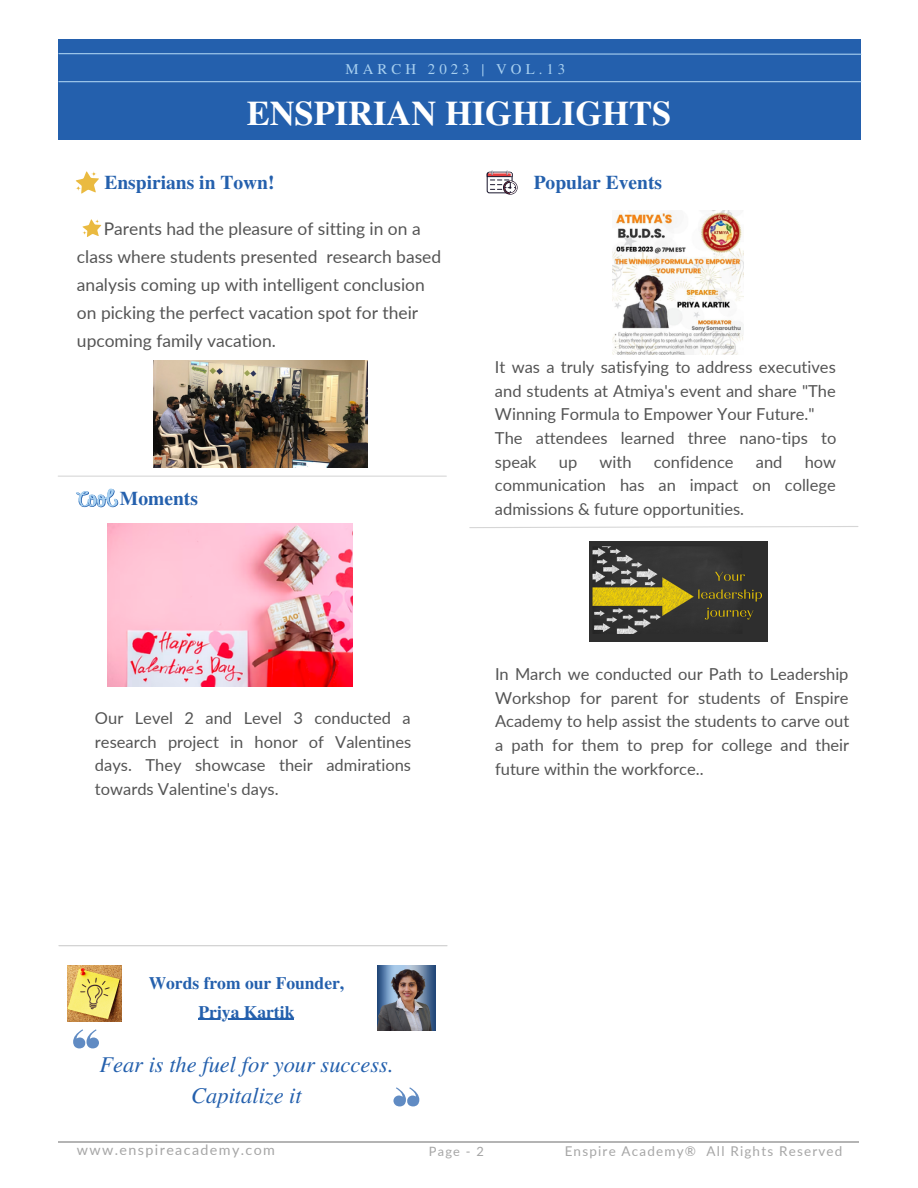
<style>
.page{position:relative;width:918px;height:1188px;background:#fff}
.page>*{position:absolute;margin:0;border:0;box-sizing:border-box;transform-origin:0 0}
.t1{font:700 34.5px "Te X Gyre Termes";color:#fff}
.t2{font:italic 22.5px "Te X Gyre Termes";color:#2460ad}
.t3{font:700 19.5px "Te X Gyre Termes";color:#2460ad}
.t4{font:700 17.55px/28.3px "Te X Gyre Termes";color:#2460ad;text-align:center}
.t5{font:17.4px/28.2px "Lato";color:#545454}
.t6{font:16.5px/23.7px "Lato";color:#545454;text-align:justify}
.t7{font:14.85px "Te X Gyre Termes";letter-spacing:.27em;color:#a8d0f0}
.t8{font:14.25px "Lato";letter-spacing:.095em;color:#a6a6a6}
.t9{font:13.5px "Lato";letter-spacing:.09em;color:#a6a6a6}
.t10{font:12.9px "Lato";color:#a6a6a6}
</style>
<div class="page">
<div style="left:59px;top:40px;width:802px;height:100px;background:#2460ad"></div>
<hr style="left:58px;top:1141px;width:801px;height:1px;background:#000">
<svg style="left:58px;top:53px;width:804px;height:2px"></svg>
<hr style="left:59px;top:81px;width:802px;height:1px;background:#a8d0f0">
<svg style="left:76px;top:488px;width:43px;height:20px"></svg>
<svg style="left:394px;top:1087px;width:25px;height:19px"></svg>
<img style="left:67px;top:966px;width:54px;height:56px">
<img style="left:378px;top:966px;width:57px;height:65px">
<svg style="left:76px;top:171px;width:23px;height:23px"></svg>
<svg style="left:82px;top:219px;width:19px;height:18px"></svg>
<svg style="left:487px;top:171px;width:30px;height:23px"></svg>
<hr style="left:58px;top:476px;width:388px;height:1px;background:#545454">
<hr style="left:59px;top:945px;width:388px;height:1px;background:#545454">
<svg style="left:73px;top:1029px;width:26px;height:19px"></svg>
<svg style="left:469px;top:526px;width:390px;height:2px"></svg>
<img style="left:613px;top:211px;width:130px;height:144px">
<img style="left:108px;top:524px;width:245px;height:163px">
<img style="left:590px;top:542px;width:177px;height:100px">
<img style="left:153px;top:360px;width:214px;height:108px">
<hr style="left:199px;top:1019px;width:95px;height:1px;background:#2460ad">
<p class="t7" style="left:346px;top:58px;width:221px">MARCH 2023 | VOL.13</p>
<p class="t1" style="left:247px;top:87px;width:426px">ENSPIRIAN HIGHLIGHTS</p>
<p class="t3" style="left:104px;top:167px;width:172px">Enspirians in Town!</p>
<p class="t5" style="left:77px;top:214px;width:366px;text-indent:27px">Parents had the pleasure of sitting in on a class where students presented research based analysis coming up with intelligent conclusion on picking the perfect vacation spot for their upcoming family vacation.</p>
<p class="t3" style="left:120px;top:483px;width:79px">Moments</p>
<p class="t3" style="left:534px;top:167px;width:130px">Popular Events</p>
<p class="t6" style="left:495px;top:355px;width:342px">It was a truly satisfying to address executives and students at Atmiya's event and share "The Winning Formula to Empower Your Future."</p>
<p class="t6" style="left:495px;top:426px;width:343px">The attendees learned three nano-tips to speak</p>
<p class="t6" style="left:495px;top:449px;width:343px;text-indent:310px">how communication has an impact on college admissions &amp; future opportunities.</p>
<p class="t6" style="left:559px;top:449px;width:20px">up</p>
<p class="t6" style="left:600px;top:449px;width:34px">with</p>
<p class="t6" style="left:654px;top:449px;width:81px">confidence</p>
<p class="t6" style="left:756px;top:449px;width:28px">and</p>
<p class="t6" style="left:95px;top:706px;width:318px">Our Level 2 and Level 3 conducted a research project in honor of Valentines days. They showcase their admirations towards Valentine's days.</p>
<p class="t6" style="left:495px;top:662px;width:356px">In March we conducted our Path to Leadership Workshop for parent for students of Enspire Academy to help assist the students to carve out a path for them to prep for college and their future within the workforce..</p>
<p class="t4" style="left:149px;top:968px;width:197px">Words from our Founder,<br>Priya Kartik</p>
<p class="t2" style="left:99px;top:1048px;width:296px">Fear is the fuel for your success.</p>
<p class="t2" style="left:191px;top:1079px;width:112px">Capitalize it</p>
<p class="t8" style="left:77px;top:1141px;width:200px">www.enspireacademy.com</p>
<p class="t10" style="left:429px;top:1143px;width:56px">Page - 2</p>
<p class="t9" style="left:565px;top:1143px;width:279px">Enspire Academy® All Rights Reserved</p>
</div>
